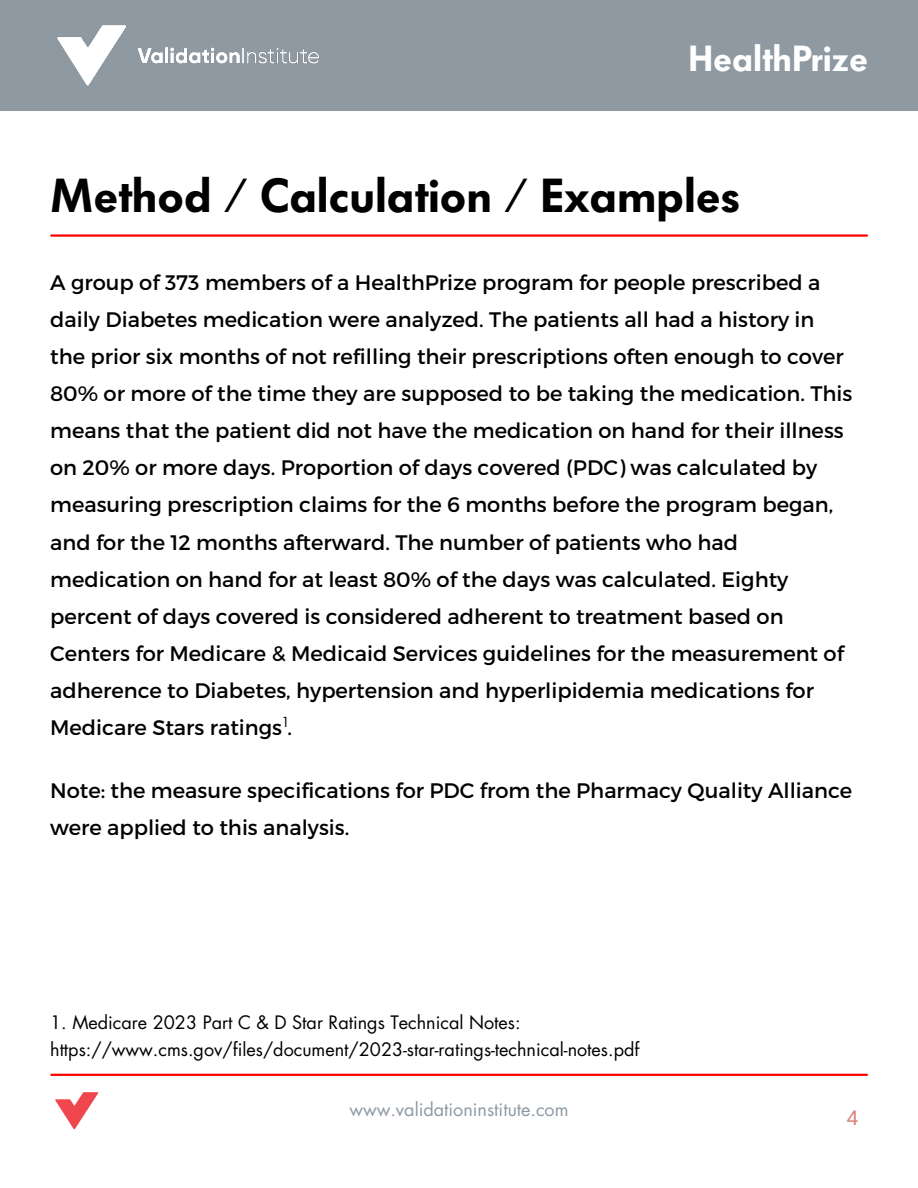
<style>
.page{position:relative;width:918px;height:1188px;background:#fff}
.page>*{position:absolute;margin:0;border:0;box-sizing:border-box;transform-origin:0 0}
.t1{font:600 47.25px "Futura BQ";color:#000}
.t2{font:600 36px "Futura BQ";color:#fff}
.t3{font:21px/37.2px "Montserrat";color:#000}
.t4{font:21px "Arimo";color:#d97f76}
.t5{font:18px/27px "Futura LT";color:#000}
.t6{font:18px "Futura LT";color:#8e99a2}
.t7{font:13.5px "Futura LT";color:#000}
</style>
<div class="page">
<div style="left:0;top:0;width:918px;height:111px;background:#8e99a2"></div>
<img style="left:57px;top:25px;width:262px;height:61px">
<hr style="left:51px;top:1074px;width:816px;height:2px;background:#f00">
<img style="left:55px;top:1092px;width:44px;height:38px">
<hr style="left:51px;top:234px;width:816px;height:3px;background:#f00">
<h2 class="t2" style="left:689px;top:38px;width:181px">HealthPrize</h2>
<h1 class="t1" style="left:50px;top:168px;width:692px">Method / Calculation / Examples</h1>
<p class="t3" style="left:50px;top:263px;width:804px">A group of 373 members of a HealthPrize program for people prescribed a daily Diabetes medication were analyzed. The patients all had a history in the prior six months of not refilling their prescriptions often enough to cover 80% or more of the time they are supposed to be taking the medication. This means that the patient did not have the medication on hand for their illness on 20% or more days. Proportion of days covered (PDC) was calculated by measuring prescription claims for the 6 months before the program began, and for the 12 months afterward. The number of patients who had medication on hand for at least 80% of the days was calculated. Eighty percent of days covered is considered adherent to treatment based on Centers for Medicare &amp; Medicaid Services guidelines for the measurement of adherence to Diabetes, hypertension and hyperlipidemia medications for Medicare Stars ratings .</p>
<p class="t7" style="left:281px;top:713px;width:10px">1</p>
<p class="t3" style="left:50px;top:771px;width:804px">Note: the measure specifications for PDC from the Pharmacy Quality Alliance were applied to this analysis.</p>
<p class="t5" style="left:50px;top:1009px;width:591px">1. Medicare 2023 Part C &amp; D Star Ratings Technical Notes: https://www.cms.gov/files/document/2023-star-ratings-technical-notes.pdf</p>
<p class="t6" style="left:349px;top:1098px;width:221px">www.validationinstitute.com</p>
<p class="t4" style="left:847px;top:1106px;width:13px">4</p>
</div>
